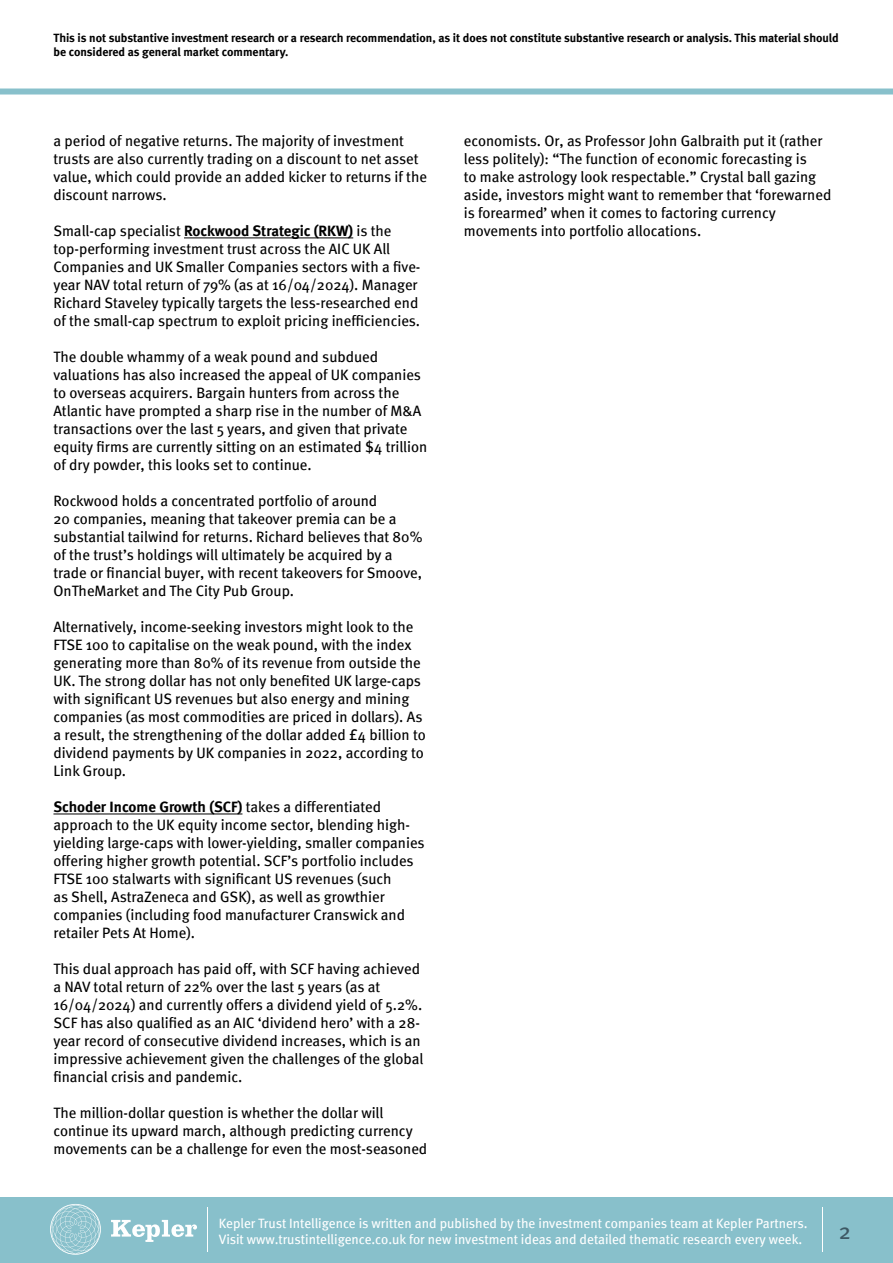
<style>
.page{position:relative;width:893px;height:1263px;background:#fff}
.page>*{position:absolute;margin:0;border:0;box-sizing:border-box;transform-origin:0 0}
.t1{font:22.5px "Meta";color:#3d5864}
.t2{font:15px/18px "Meta";color:#000}
.t3{font:15px "Meta Bold LF";color:#000}
.t4{font:13.5px/16.2px "Meta";color:#fff}
.t5{font:12px/14.4px "Meta Bold LF";color:#000}
.s1{font-family:"Meta Bold LF"}
.s2{font-family:"Meta"}
</style>
<div class="page">
<div style="left:0;top:1197px;width:893px;height:66px;background:#88c0cb"></div>
<svg style="left:111px;top:1220px;width:86px;height:22px"></svg>
<svg style="left:50px;top:1204px;width:51px;height:51px"></svg>
<hr style="left:207px;top:1207px;width:1px;height:44px;background:#fff">
<div style="left:0;top:89px;width:893px;height:6px;background:#88c0cb"></div>
<hr style="left:822px;top:1207px;width:1px;height:44px;background:#fff">
<hr style="left:184px;top:238px;width:169px;height:1px;background:#000">
<hr style="left:53px;top:814px;width:189px;height:1px;background:#000">
<p class="t5" style="left:53px;top:30px;width:787px">This is not substantive investment research or a research recommendation, as it does not constitute substantive research or analysis. This material should be considered as general market commentary.</p>
<p class="t2" style="left:53px;top:131px;width:375px">a period of negative returns. The majority of investment trusts are also currently trading on a discount to net asset value, which could provide an added kicker to returns if the discount narrows.</p>
<p class="t2" style="left:53px;top:221px;width:369px">Small-cap specialist <span class="s1">Rockwood Strategic (RKW)</span> is the top-performing investment trust across the AIC UK All Companies and UK Smaller Companies sectors with a five&shy;year NAV total return of 79% (as at 16/04/2024). Manager Richard Staveley typically targets the less-researched end of the small-cap spectrum to exploit pricing inefficiencies.</p>
<p class="t2" style="left:53px;top:347px;width:375px">The double whammy of a weak pound and subdued valuations has also increased the appeal of UK companies to overseas acquirers. Bargain hunters from across the Atlantic have prompted a sharp rise in the number of M&amp;A transactions over the last 5 years, and given that private equity firms are currently sitting on an estimated $4 trillion of dry powder, this looks set to continue.</p>
<p class="t2" style="left:53px;top:491px;width:370px">Rockwood holds a concentrated portfolio of around<br>20 companies, meaning that takeover premia can be a substantial tailwind for returns. Richard believes that 80% of the trust’s holdings will ultimately be acquired by a trade or financial buyer, with recent takeovers for Smoove, OnTheMarket and The City Pub Group.</p>
<p class="t2" style="left:53px;top:617px;width:374px">Alternatively, income-seeking investors might look to the FTSE 100 to capitalise on the weak pound, with the index generating more than 80% of its revenue from outside the UK. The strong dollar has not only benefited UK large-caps with significant US revenues but also energy and mining companies (as most commodities are priced in dollars). As a result, the strengthening of the dollar added £4 billion to dividend payments by UK companies in 2022, according to Link Group.</p>
<p class="t3" style="left:53px;top:798px;width:329px">Schoder Income Growth (SCF) <span class="s2">takes a differentiated</span></p>
<p class="t2" style="left:53px;top:815px;width:373px">approach to the UK equity income sector, blending high&shy;yielding large-caps with lower-yielding, smaller companies offering higher growth potential. SCF’s portfolio includes FTSE 100 stalwarts with significant US revenues (such<br>as Shell, AstraZeneca and GSK), as well as growthier companies (including food manufacturer Cranswick and retailer Pets At Home).</p>
<p class="t2" style="left:53px;top:959px;width:371px">This dual approach has paid off, with SCF having achieved a NAV total return of 22% over the last 5 years (as at 16/04/2024) and currently offers a dividend yield of 5.2%.<br>SCF has also qualified as an AIC ‘dividend hero’ with a 28- year record of consecutive dividend increases, which is an impressive achievement given the challenges of the global financial crisis and pandemic.</p>
<p class="t2" style="left:53px;top:1103px;width:375px">The million-dollar question is whether the dollar will continue its upward march, although predicting currency movements can be a challenge for even the most-seasoned</p>
<p class="t2" style="left:464px;top:131px;width:369px">economists. Or, as Professor John Galbraith put it (rather less politely): “The function of economic forecasting is<br>to make astrology look respectable.” Crystal ball gazing aside, investors might want to remember that ‘forewarned is forearmed’ when it comes to factoring currency movements into portfolio allocations.</p>
<p class="t4" style="left:219px;top:1214px;width:590px">Kepler Trust Intelligence is written and published by the investment companies team at Kepler Partners.<br>Visit www.trustintelligence.co.uk for new investment ideas and detailed thematic research every week.</p>
<h1 class="t1" style="left:839px;top:1218px;width:14px">2</h1>
</div>
